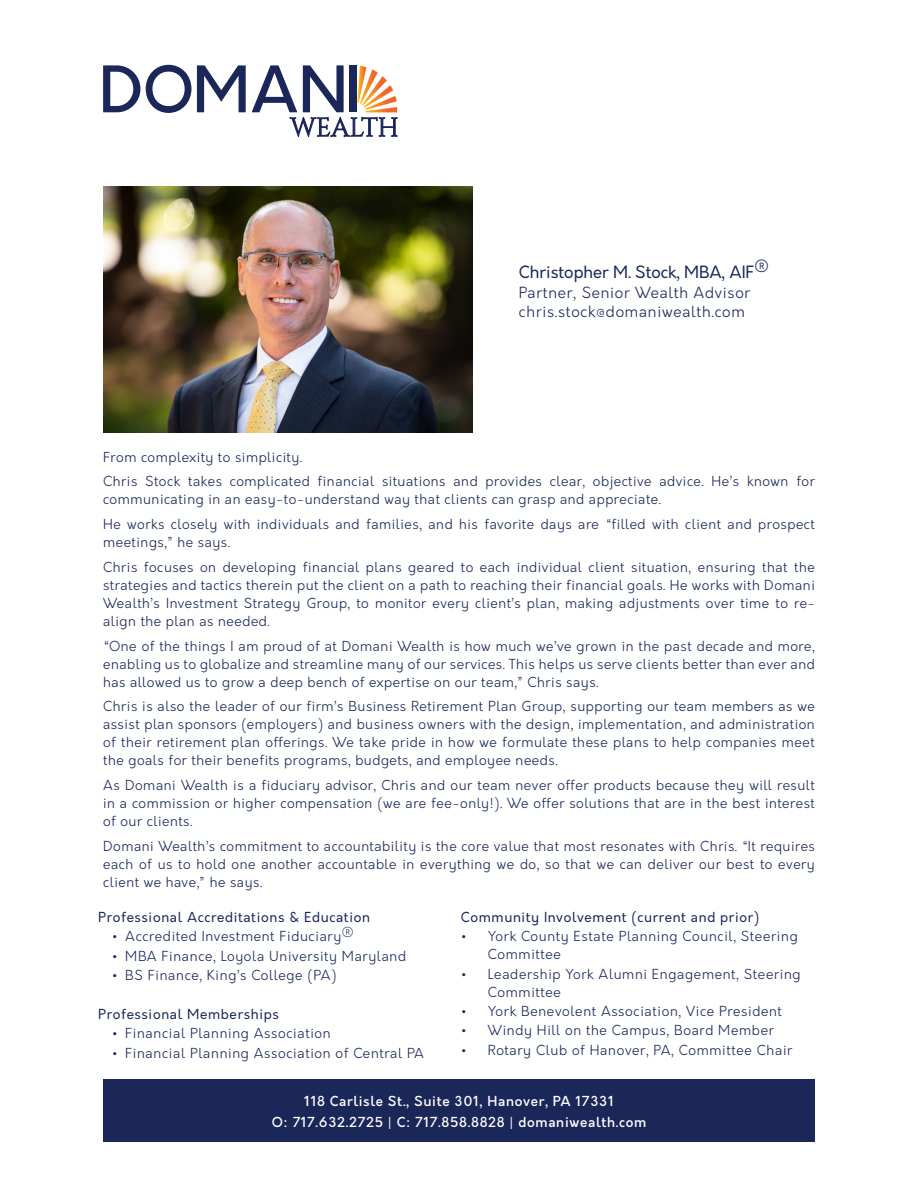
<style>
.page{position:relative;width:918px;height:1188px;background:#fff}
.page>*{position:absolute;margin:0;border:0;box-sizing:border-box;transform-origin:0 0}
.t1{font:16.5px "Orkney";color:#1b2659}
.t2{font:300 15px "Orkney";letter-spacing:.05em;color:#1b2659}
.t3{font:300 13.5px/18px "Orkney";letter-spacing:.04em;color:#1b2659;text-align:justify}
.t4{font:13.5px "Orkney";letter-spacing:.05em;color:#1b2659}
.t5{font:500 13.5px/21px "Orkney";letter-spacing:.05em;color:#fff;text-align:center}
</style>
<div class="page">
<img style="left:103px;top:186px;width:369px;height:247px">
<div style="left:103px;top:1079px;width:712px;height:63px;background:#1b2659"></div>
<svg style="left:103px;top:65px;width:37px;height:47px"></svg>
<svg style="left:146px;top:65px;width:45px;height:48px"></svg>
<svg style="left:197px;top:65px;width:49px;height:47px"></svg>
<svg style="left:252px;top:65px;width:146px;height:72px"></svg>
<p class="t1" style="left:519px;top:262px;width:251px">Christopher M. Stock, MBA, AIF®</p>
<p class="t2" style="left:519px;top:283px;width:233px">Partner, Senior Wealth Advisor</p>
<p class="t2" style="left:519px;top:302px;width:227px">chris.stock@domaniwealth.com</p>
<p class="t3" style="left:103px;top:448px;width:201px">From complexity to simplicity.</p>
<p class="t3" style="left:103px;top:473px;width:713px">Chris Stock takes complicated financial situations and provides clear, objective advice. He’s known for communicating in an easy-to-understand way that clients can grasp and appreciate.</p>
<p class="t3" style="left:103px;top:515px;width:713px">He works closely with individuals and families, and his favorite days are “filled with client and prospect meetings,” he says.</p>
<p class="t3" style="left:103px;top:558px;width:713px">Chris focuses on developing financial plans geared to each individual client situation, ensuring that the strategies and tactics therein put the client on a path to reaching their financial goals. He works with Domani Wealth’s Investment Strategy Group, to monitor every client’s plan, making adjustments over time to re&shy;align the plan as needed.</p>
<p class="t3" style="left:103px;top:637px;width:713px">“One of the things I am proud of at Domani Wealth is how much we’ve grown in the past decade and more, enabling us to globalize and streamline many of our services. This helps us serve clients better than ever and has allowed us to grow a deep bench of expertise on our team,” Chris says.</p>
<p class="t3" style="left:103px;top:698px;width:713px">Chris is also the leader of our firm’s Business Retirement Plan Group, supporting our team members as we assist plan sponsors (employers) and business owners with the design, implementation, and administration of their retirement plan offerings. We take pride in how we formulate these plans to help companies meet the goals for their benefits programs, budgets, and employee needs.</p>
<p class="t3" style="left:103px;top:776px;width:713px">As Domani Wealth is a fiduciary advisor, Chris and our team never offer products because they will result in a commission or higher compensation (we are fee-only!). We offer solutions that are in the best interest of our clients.</p>
<p class="t3" style="left:103px;top:837px;width:713px">Domani Wealth’s commitment to accountability is the core value that most resonates with Chris. “It requires each of us to hold one another accountable in everything we do, so that we can deliver our best to every client we have,” he says.</p>
<p class="t4" style="left:98px;top:908px;width:273px">Professional Accreditations &amp; Education</p>
<p class="t3" style="left:112px;top:928px;width:244px">• Accredited Investment Fiduciary®</p>
<p class="t3" style="left:112px;top:947px;width:296px">• MBA Finance, Loyola University Maryland</p>
<p class="t3" style="left:112px;top:966px;width:226px">• BS Finance, King’s College (PA)</p>
<p class="t4" style="left:98px;top:1005px;width:182px">Professional Memberships</p>
<p class="t3" style="left:112px;top:1025px;width:221px">• Financial Planning Association</p>
<p class="t3" style="left:112px;top:1044px;width:314px">• Financial Planning Association of Central PA</p>
<p class="t4" style="left:461px;top:908px;width:300px">Community Involvement (current and prior)</p>
<p class="t3" style="left:488px;top:928px;width:311px;text-indent:-27px">• York County Estate Planning Council, Steering<br>Committee</p>
<p class="t3" style="left:488px;top:965px;width:314px;text-indent:-27px">• Leadership York Alumni Engagement, Steering<br>Committee</p>
<p class="t3" style="left:461px;top:1002px;width:323px">• York Benevolent Association, Vice President</p>
<p class="t3" style="left:461px;top:1022px;width:314px">• Windy Hill on the Campus, Board Member</p>
<p class="t3" style="left:461px;top:1041px;width:333px">• Rotary Club of Hanover, PA, Committee Chair</p>
<p class="t5" style="left:272px;top:1091px;width:376px">118 Carlisle St., Suite 301, Hanover, PA 17331<br>O: 717.632.2725 | C: 717.858.8828 | domaniwealth.com</p>
</div>
